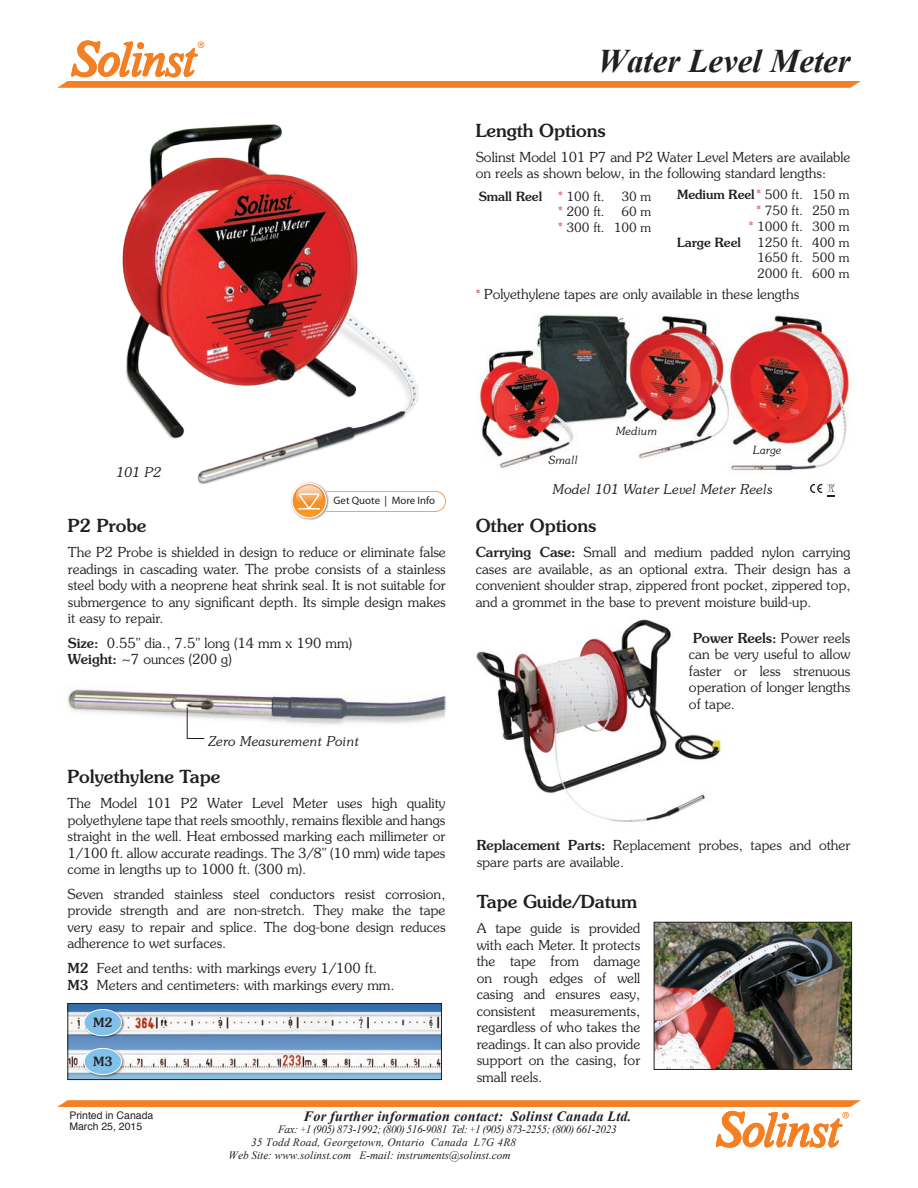
<style>
.page{position:relative;width:918px;height:1188px;background:#fff}
.page>*{position:absolute;margin:0;border:0;box-sizing:border-box;transform-origin:0 0}
.t1{font:italic 700 33px "Times New Roman";color:#231f20}
.Body_Subtitles{font:500 18px "Souvenir Std";color:#231f20}
.t2{font:italic 700 14.25px "Times New Roman";letter-spacing:.015em;color:#231f20}
.Body_Text{font:300 13.8px/16.5px "Souvenir Std";color:#231f20;text-align:justify}
.Body_Points{font:300 13.8px "Souvenir Std";color:#231f20}
.Captions{font:italic 300 13.5px "Souvenir Std";color:#231f20}
.Body_Text-2{font:300 12.75px/15.8px "Souvenir Std";color:#231f20;text-align:justify}
.Body_Text-3{font:500 12.75px "Souvenir Std";color:#231f20}
.t3{font:italic 11.25px "Times New Roman";letter-spacing:-.03em;color:#231f20}
.t4{font:italic 11.25px "Times New Roman";color:#231f20}
.t5{font:italic 11.25px "Times New Roman";letter-spacing:.02em;color:#231f20}
.Captions-2{font:italic 300 11.25px "Souvenir Std";color:#231f20}
.t6{font:10.8px "Myriad Pro";color:#231f20}
.t7{font:10.5px/11.2px "Helvetica";color:#231f20}
.s1{color:#d1232a}
.s2{font-weight:300;color:#d1232a}
.s3{font-weight:300}
.s4{font-size:12.75px;color:#d1232a}
.s5{font-weight:500}
.s6{font-size:9px}
</style>
<div class="page">
<img style="left:301px;top:518px;width:18px;height:2px">
<svg style="left:293px;top:491px;width:153px;height:27px"></svg>
<img style="left:122px;top:124px;width:312px;height:385px">
<svg style="left:57px;top:40px;width:804px;height:48px"></svg>
<svg style="left:57px;top:1100px;width:804px;height:48px"></svg>
<img style="left:479px;top:314px;width:370px;height:179px">
<svg style="left:810px;top:483px;width:25px;height:14px"></svg>
<img style="left:656px;top:924px;width:194px;height:144px">
<div style="left:654px;top:922px;width:198px;height:148px;border:1px solid #231f20"></div>
<img style="left:476px;top:619px;width:246px;height:203px">
<img style="left:67px;top:689px;width:376px;height:36px">
<svg style="left:186px;top:707px;width:19px;height:32px"></svg>
<img style="left:70px;top:1005px;width:370px;height:73px">
<div style="left:68px;top:1003px;width:374px;height:77px;border:1px solid #231f20"></div>
<div style="left:83px;top:1008px;width:42px;height:31px;background:#231f20;opacity:.46"></div>
<div style="left:84px;top:1010px;width:38px;height:26px;background:#81c0e9;border-radius:50%"></div>
<div style="left:84px;top:1009px;width:38px;height:27px;border:1px solid #fff;border-radius:50%"></div>
<div style="left:83px;top:1047px;width:42px;height:31px;background:#231f20;opacity:.46"></div>
<div style="left:84px;top:1048px;width:38px;height:27px;background:#81c0e9;border-radius:50%"></div>
<div style="left:84px;top:1048px;width:38px;height:27px;border:1px solid #fff;border-radius:50%"></div>
<h1 class="t1" style="left:598px;top:38px;width:254px">Water Level Meter</h1>
<p class="Body_Subtitles" style="left:476px;top:119px;width:131px">Length Options</p>
<p class="Body_Text" style="left:476px;top:149px;width:376px">Solinst Model 101 P7 and P2 Water Level Meters are available on reels as shown below, in the following standard lengths:</p>
<p class="Body_Text-3" style="left:479px;top:188px;width:65px">Small Reel</p>
<p class="Body_Text-2" style="left:558px;top:188px;width:48px"><span class="s1">*</span> 100 ft.</p>
<p class="Body_Text-2" style="left:621px;top:188px;width:31px">30 m</p>
<p class="Body_Text-2" style="left:558px;top:204px;width:48px"><span class="s1">*</span> 200 ft.</p>
<p class="Body_Text-3" style="left:677px;top:187px;width:174px">Medium Reel<span class="s2">*</span> <span class="s3">500 ft. 150 m</span></p>
<p class="Body_Text-2" style="left:756px;top:203px;width:95px"><span class="s1">*</span> 750 ft. 250 m</p>
<p class="Body_Text-2" style="left:749px;top:218px;width:102px"><span class="s1">*</span> 1000 ft. 300 m</p>
<p class="Body_Text-3" style="left:677px;top:234px;width:65px">Large Reel</p>
<p class="Body_Text-2" style="left:757px;top:234px;width:94px">1250 ft. 400 m 1650 ft. 500 m 2000 ft. 600 m</p>
<p class="Body_Text-2" style="left:558px;top:204px;width:95px;text-align:right">60 m<br><span class="s1">*</span> 300 ft. 100 m</p>
<p class="Body_Points" style="left:476px;top:285px;width:325px"><span class="s4">*</span> Polyethylene tapes are only available in these lengths</p>
<p class="Captions" style="left:116px;top:464px;width:47px">101 P2</p>
<p class="t6" style="left:334px;top:495px;width:103px">Get Quote | More Info</p>
<p class="Body_Subtitles" style="left:68px;top:515px;width:80px">P2 Probe</p>
<p class="Body_Text" style="left:68px;top:544px;width:380px">The P2 Probe is shielded in design to reduce or eliminate false readings in cascading water. The probe consists of a stainless steel body with a neoprene heat shrink seal. It is not suitable for submergence to any significant depth. Its simple design makes it easy to repair.</p>
<p class="Body_Text" style="left:68px;top:635px;width:286px"><span class="s5">Size:</span> 0.55" dia., 7.5" long (14 mm x 190 mm)<br><span class="s5">Weight:</span> ~7 ounces (200 g)</p>
<p class="Captions" style="left:208px;top:733px;width:152px">Zero Measurement Point</p>
<p class="Body_Subtitles" style="left:68px;top:766px;width:154px">Polyethylene Tape</p>
<p class="Body_Text" style="left:68px;top:795px;width:380px">The Model 101 P2 Water Level Meter uses high quality polyethylene tape that reels smoothly, remains flexible and hangs straight in the well. Heat embossed marking each millimeter or 1/100 ft. allow accurate readings. The 3/8" (10 mm) wide tapes come in lengths up to 1000 ft. (300 m).</p>
<p class="Body_Text" style="left:68px;top:886px;width:380px">Seven stranded stainless steel conductors resist corrosion, provide strength and are non-stretch. They make the tape very easy to repair and splice. The dog-bone design reduces adherence to wet surfaces.</p>
<p class="Body_Text" style="left:68px;top:960px;width:329px"><span class="s5">M2</span> Feet and tenths: with markings every 1/100 ft.<br><span class="s5">M3</span> Meters and centimeters: with markings every mm.</p>
<p class="Body_Text-3" style="left:93px;top:1015px;width:21px">M2</p>
<p class="Body_Text-3" style="left:93px;top:1054px;width:21px">M3</p>
<p class="Captions-2" style="left:548px;top:453px;width:31px">Small</p>
<p class="Captions-2" style="left:616px;top:424px;width:43px">Medium</p>
<p class="Captions-2" style="left:753px;top:444px;width:30px">Large</p>
<p class="Captions" style="left:553px;top:481px;width:222px">Model 101 Water Level Meter Reels</p>
<p class="Body_Subtitles" style="left:476px;top:515px;width:122px">Other Options</p>
<p class="Body_Text" style="left:476px;top:544px;width:376px"><span class="s5">Carrying Case:</span> Small and medium padded nylon carrying cases are available, as an optional extra. Their design has a convenient shoulder strap, zippered front pocket, zippered top, and a grommet in the base to prevent moisture build-up.</p>
<p class="Body_Text" style="left:689px;top:629px;width:163px"><span class="s5">Power Reels:</span> Power reels can be very useful to allow faster or less strenuous operation of longer lengths of tape.</p>
<p class="Body_Text" style="left:477px;top:837px;width:375px"><span class="s5">Replacement Parts:</span> Replacement probes, tapes and other spare parts are available.</p>
<p class="Body_Subtitles" style="left:477px;top:891px;width:162px">Tape Guide/Datum</p>
<p class="Body_Text" style="left:477px;top:920px;width:165px">A tape guide is provided with each Meter. It protects the tape from damage on rough edges of well casing and ensures easy, consistent measurements, regardless of who takes the readings. It can also provide support on the casing, for small reels.</p>
<p class="t7" style="left:69px;top:1110px;width:86px">Printed in Canada<br>March 25, 2015</p>
<p class="t2" style="left:304px;top:1106px;width:329px">For further information contact: Solinst Canada Ltd.</p>
<p class="t3" style="left:278px;top:1122px;width:340px">Fax: <span class="s6">+</span>1 (905) 873-1992; (800) 516-9081 Tel: <span class="s6">+</span>1 (905) 873-2255; (800) 661-2023</p>
<p class="t5" style="left:251px;top:1135px;width:267px">35 Todd Road, Georgetown, Ontario Canada L7G 4R8</p>
<p class="t4" style="left:229px;top:1147px;width:283px">Web Site: www.solinst.com E-mail: instruments@solinst.com</p>
</div>
